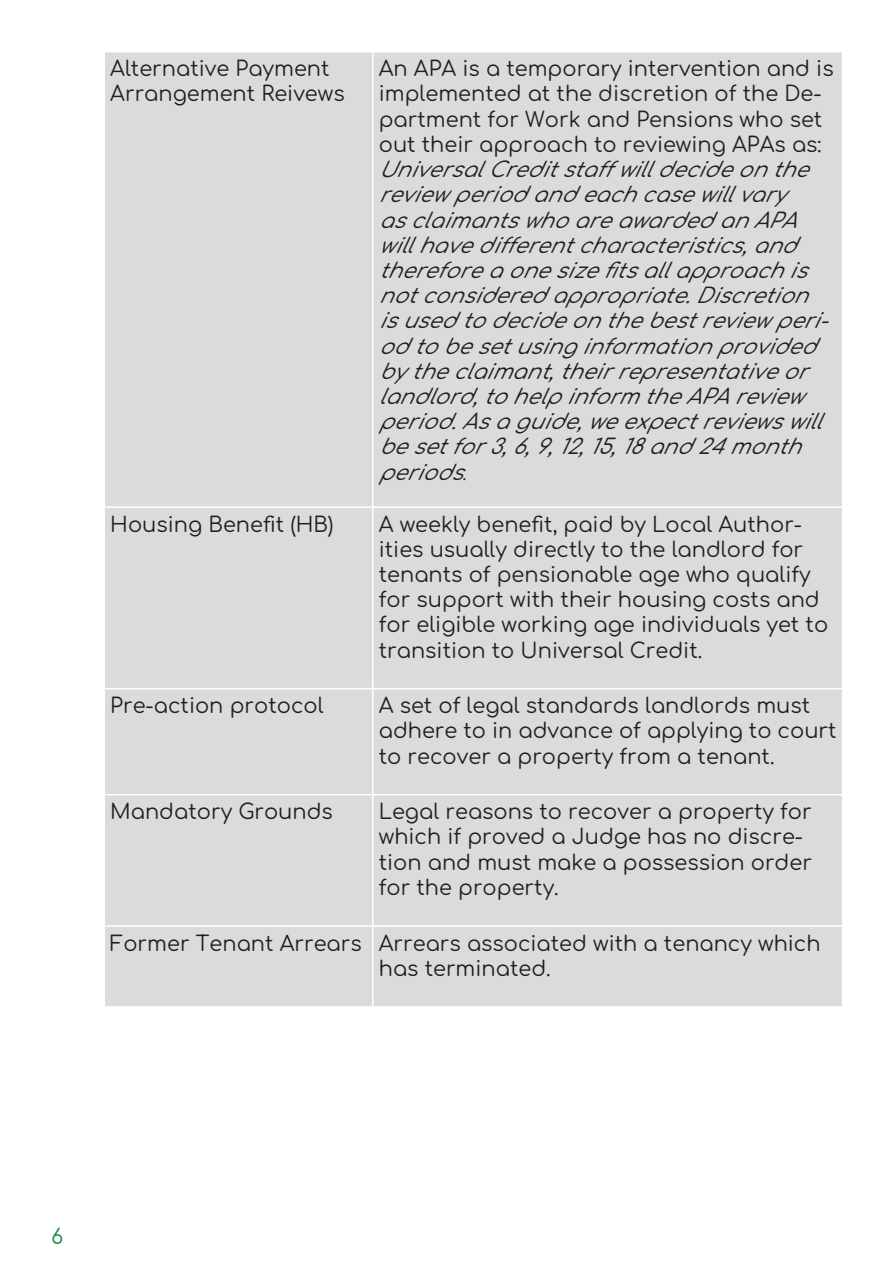
<style>
.page{position:relative;width:893px;height:1263px;background:#fff}
.page>*{position:absolute;margin:0;border:0;box-sizing:border-box;transform-origin:0 0}
.t1{font:21px/25.2px "Comfortaa";color:#231f20}
.t2{font:italic 21px/25.2px "Comfortaa";color:#231f20}
.t3{font:21px "Comfortaa";color:#158e44}
.s1{font-family:"Minion Pro";font-style:normal;font-size:18px}
</style>
<div class="page">
<div style="left:105px;top:53px;width:737px;height:635px;background:#dbdbdb"></div>
<hr style="left:372px;top:53px;width:2px;height:453px;background:#fff">
<hr style="left:104px;top:506px;width:269px;height:2px;background:#fff">
<hr style="left:373px;top:506px;width:470px;height:2px;background:#fff">
<hr style="left:372px;top:508px;width:2px;height:180px;background:#fff">
<div style="left:105px;top:689px;width:737px;height:317px;background:#dbdbdb"></div>
<hr style="left:372px;top:689px;width:2px;height:105px;background:#fff">
<hr style="left:104px;top:794px;width:269px;height:1px;background:#fff">
<hr style="left:373px;top:794px;width:470px;height:1px;background:#fff">
<hr style="left:372px;top:795px;width:2px;height:130px;background:#fff">
<hr style="left:104px;top:925px;width:269px;height:2px;background:#fff">
<hr style="left:373px;top:925px;width:470px;height:2px;background:#fff">
<hr style="left:372px;top:927px;width:2px;height:79px;background:#fff">
<p class="t1" style="left:110px;top:53px;width:236px">Alternative Payment<br>Arrangement Reivews</p>
<p class="t1" style="left:379px;top:53px;width:456px">An APA is a temporary intervention and is implemented at the discretion of the De&shy;partment for Work and Pensions who set out their approach to reviewing APAs as:</p>
<p class="t2" style="left:379px;top:154px;width:465px">UniversalCreditstaffwilldecideonthe reviewperiodandeachcasewillvary asclaimantswhoareawardedanAPA willhavedifferentcharacteristics,and thereforeaonesizefitsallapproachis notconsideredappropriate.Discretion isusedtodecideonthebestreviewperi&shy;odtobesetusinginformationprovided bytheclaimant,theirrepresentativeor landlord,tohelpinformtheAPAreview period.Asaguide,weexpectreviewswill besetfor3,6,9,12,15,18and24month periods<span class="s1">.</span></p>
<p class="t1" style="left:110px;top:509px;width:225px">Housing Benefit (HB)</p>
<p class="t1" style="left:379px;top:509px;width:451px">A weekly benefit, paid by Local Author&shy;ities usually directly to the landlord for tenants of pensionable age who qualify for support with their housing costs and for eligible working age individuals yet to transition to Universal Credit.</p>
<p class="t1" style="left:110px;top:690px;width:215px">Pre-action protocol</p>
<p class="t1" style="left:379px;top:690px;width:459px">A set of legal standards landlords must adhere to in advance of applying to court to recover a property from a tenant.</p>
<p class="t1" style="left:110px;top:796px;width:224px">Mandatory Grounds</p>
<p class="t1" style="left:379px;top:796px;width:435px">Legal reasons to recover a property for which if proved a Judge has no discre&shy;tion and must make a possession order for the property.</p>
<p class="t1" style="left:110px;top:928px;width:253px">Former Tenant Arrears</p>
<p class="t1" style="left:379px;top:928px;width:443px">Arrears associated with a tenancy which has terminated.</p>
<p class="t3" style="left:51px;top:1217px;width:14px">6</p>
</div>
